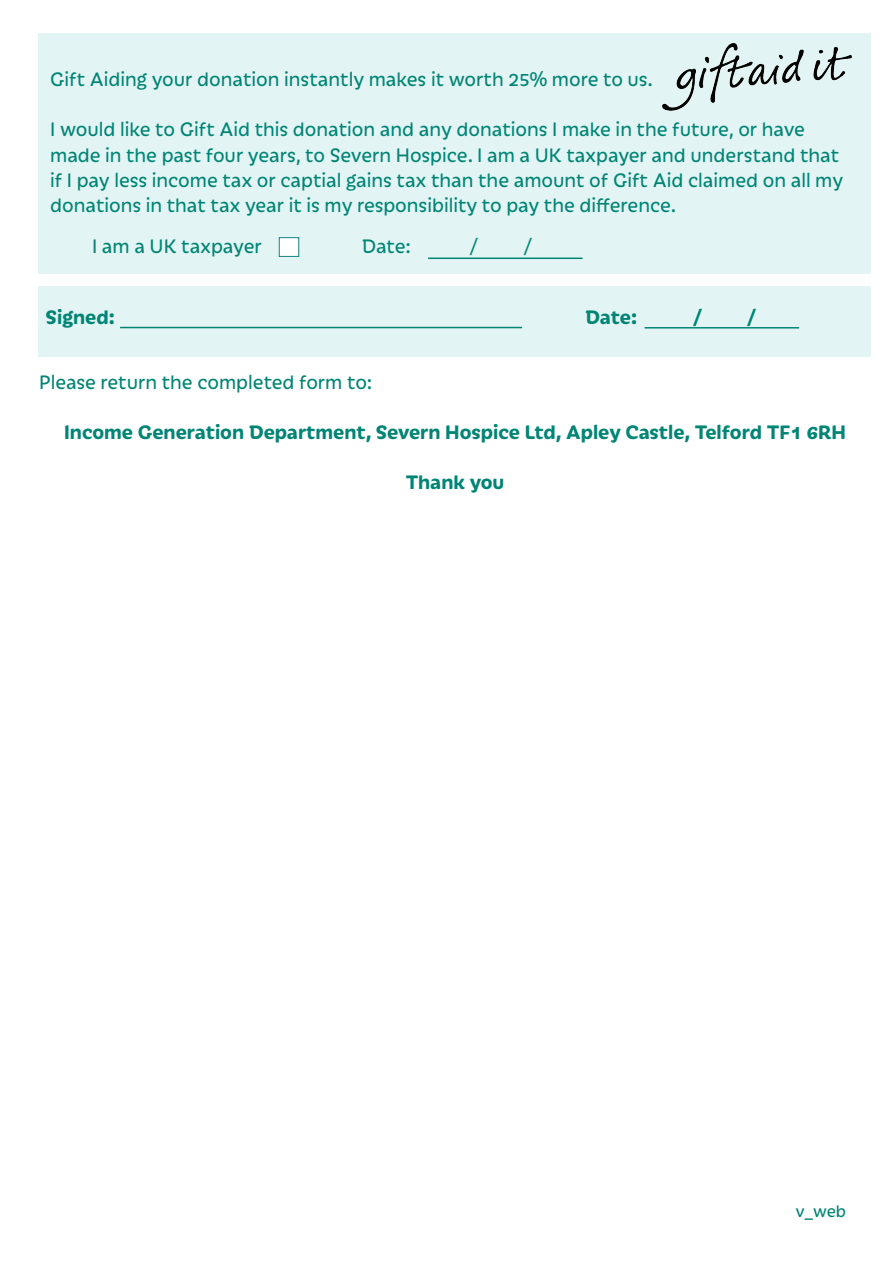
<style>
.page{position:relative;width:893px;height:1263px;background:#fff}
.page>*{position:absolute;margin:0;border:0;box-sizing:border-box;transform-origin:0 0}
.t1{font:21px/25.2px "Iskra";color:#008575}
.t2{font:700 21px "Iskra";color:#008575}
.t3{font:18px "Iskra";color:#008575}
</style>
<div class="page">
<div style="left:38px;top:33px;width:832px;height:240px;background:#e3f4f4"></div>
<div style="left:279px;top:237px;width:20px;height:20px;background:#fff;border:1px solid #12867f"></div>
<hr style="left:428px;top:258px;width:155px;height:1px;background:#008575">
<img style="left:662px;top:44px;width:190px;height:67px">
<div style="left:38px;top:286px;width:833px;height:71px;background:#e3f4f4"></div>
<hr style="left:120px;top:327px;width:402px;height:1px;background:#008575">
<hr style="left:645px;top:327px;width:154px;height:2px;background:#008575">
<p class="t1" style="left:50px;top:65px;width:604px">Gift Aiding your donation instantly makes it worth 25% more to us.</p>
<p class="t1" style="left:50px;top:116px;width:795px">I would like to Gift Aid this donation and any donations I make in the future, or have made in the past four years, to Severn Hospice. I am a UK taxpayer and understand that if I pay less income tax or captial gains tax than the amount of Gift Aid claimed on all my donations in that tax year it is my responsibility to pay the difference.</p>
<p class="t1" style="left:92px;top:232px;width:171px">I am a UK taxpayer</p>
<p class="t1" style="left:362px;top:232px;width:51px">Date:</p>
<p class="t1" style="left:470px;top:232px;width:9px">/</p>
<p class="t1" style="left:524px;top:232px;width:9px">/</p>
<p class="t2" style="left:46px;top:301px;width:71px">Signed:</p>
<p class="t2" style="left:585px;top:301px;width:53px">Date:</p>
<p class="t2" style="left:693px;top:301px;width:10px">/</p>
<p class="t2" style="left:747px;top:301px;width:10px">/</p>
<p class="t1" style="left:39px;top:368px;width:335px">Please return the completed form to:</p>
<p class="t2" style="left:64px;top:417px;width:783px">Income Generation Department, Severn Hospice Ltd, Apley Castle, Telford TF1 6RH</p>
<p class="t2" style="left:406px;top:467px;width:100px">Thank you</p>
<p class="t3" style="left:795px;top:1199px;width:52px">v_web</p>
</div>
